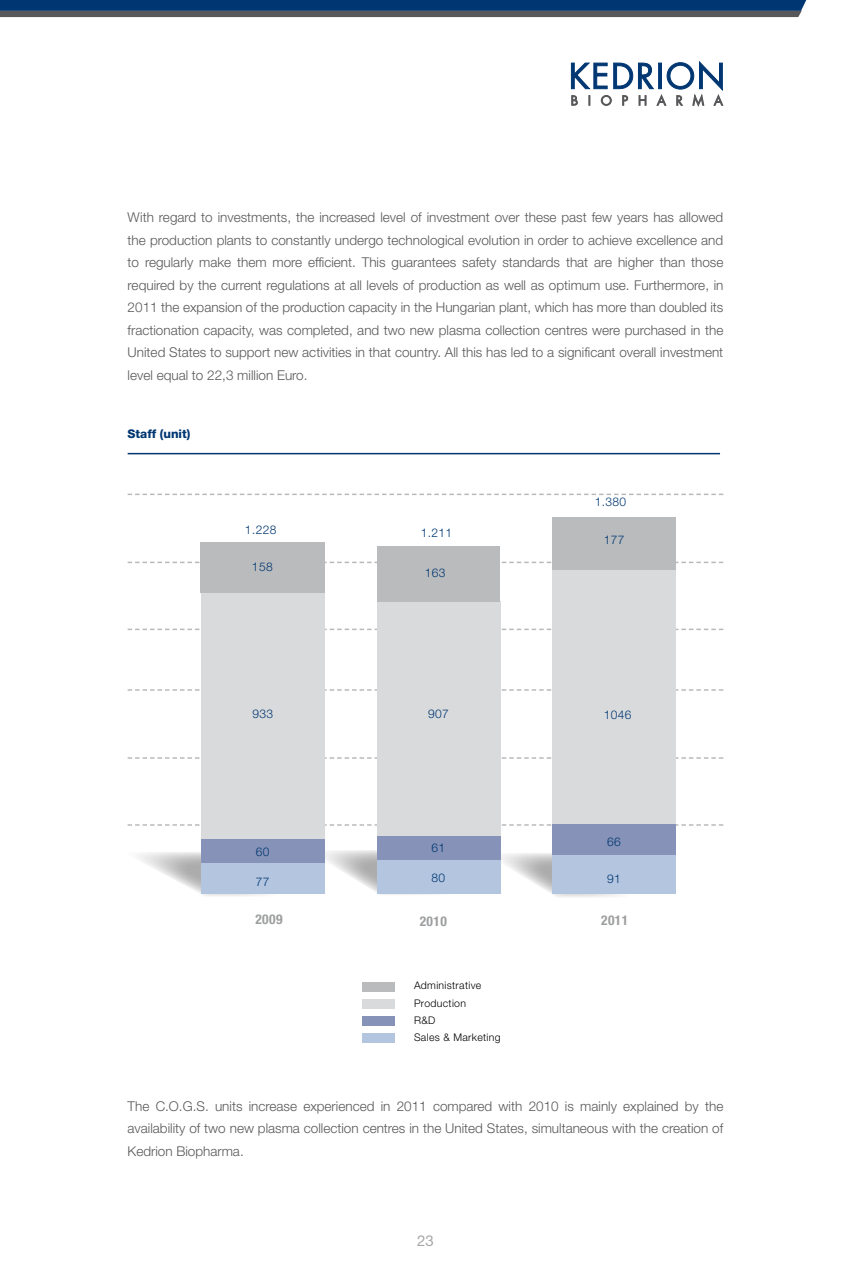
<style>
.page{position:relative;width:851px;height:1263px;background:#fff}
.page>*{position:absolute;margin:0;border:0;box-sizing:border-box;transform-origin:0 0}
.t1{font:15px "Helvetica Neue LT Std";color:#a7a8aa}
.t2{font:300 13.5px/22.5px "Helvetica Neue LT Std";color:#58585a;text-align:justify}
.t3{font:700 condensed 13.5px "Helvetica Neue LT Std";letter-spacing:.03em;color:#9c9e9f}
.t4{font:300 12px "Helvetica Neue LT Std";letter-spacing:.03em;color:#003772}
.t5{font:800 12px "Helvetica Neue LT Std";color:#003772}
.t6{font:300 10.5px/17.2px "Helvetica Neue LT Std";letter-spacing:.03em;color:#000}
</style>
<div class="page">
<svg style="left:571px;top:62px;width:152px;height:44px"></svg>
<svg style="left:128px;top:562px;width:595px;height:1px"></svg>
<svg style="left:483px;top:853px;width:149px;height:44px"></svg>
<svg style="left:306px;top:850px;width:149px;height:45px"></svg>
<svg style="left:139px;top:852px;width:141px;height:44px"></svg>
<svg style="left:128px;top:629px;width:595px;height:1px"></svg>
<svg style="left:128px;top:494px;width:595px;height:1px"></svg>
<svg style="left:128px;top:824px;width:595px;height:2px"></svg>
<svg style="left:128px;top:757px;width:595px;height:2px"></svg>
<svg style="left:128px;top:689px;width:595px;height:2px"></svg>
<div style="left:201px;top:839px;width:123px;height:24px;background:#8692b7"></div>
<div style="left:377px;top:602px;width:123px;height:235px;background:#d9dadb"></div>
<div style="left:201px;top:592px;width:123px;height:247px;background:#d9dadb"></div>
<div style="left:552px;top:570px;width:123px;height:255px;background:#d9dadb"></div>
<div style="left:552px;top:517px;width:123px;height:53px;background:#b9bbbc"></div>
<div style="left:552px;top:824px;width:123px;height:31px;background:#8692b7"></div>
<div style="left:552px;top:855px;width:123px;height:38px;background:#b3c5df"></div>
<div style="left:377px;top:860px;width:123px;height:33px;background:#b3c5df"></div>
<div style="left:201px;top:863px;width:123px;height:30px;background:#b3c5df"></div>
<div style="left:363px;top:982px;width:32px;height:9px;background:#b9bbbc"></div>
<div style="left:363px;top:999px;width:32px;height:9px;background:#d9dadb"></div>
<div style="left:363px;top:1016px;width:32px;height:9px;background:#8692b7"></div>
<div style="left:363px;top:1033px;width:32px;height:9px;background:#b3c5df"></div>
<hr style="left:128px;top:453px;width:592px;height:1px;background:#003772">
<div style="left:201px;top:542px;width:124px;height:50px;background:#b9bbbc"></div>
<div style="left:377px;top:546px;width:123px;height:56px;background:#b9bbbc"></div>
<div style="left:377px;top:837px;width:123px;height:23px;background:#8692b7"></div>
<svg style="left:0;top:0;width:806px;height:17px;background:#22446a"></svg>
<p class="t2" style="left:128px;top:206px;width:597px">With regard to investments, the increased level of investment over these past few years has allowed the production plants to constantly undergo technological evolution in order to achieve excellence and to regularly make them more efficient. This guarantees safety standards that are higher than those required by the current regulations at all levels of production as well as optimum use. Furthermore, in 2011 the expansion of the production capacity in the Hungarian plant, which has more than doubled its fractionation capacity, was completed, and two new plasma collection centres were purchased in the United States to support new activities in that country. All this has led to a significant overall investment level equal to 22,3 million Euro.</p>
<p class="t5" style="left:128px;top:427px;width:64px">Staff (unit)</p>
<p class="t4" style="left:245px;top:523px;width:33px">1.228</p>
<p class="t4" style="left:420px;top:525px;width:33px">1.211</p>
<p class="t4" style="left:252px;top:559px;width:22px">158</p>
<p class="t4" style="left:425px;top:566px;width:22px">163</p>
<p class="t4" style="left:594px;top:494px;width:33px">1.380</p>
<p class="t4" style="left:603px;top:533px;width:22px">177</p>
<p class="t4" style="left:252px;top:707px;width:22px">933</p>
<p class="t4" style="left:428px;top:707px;width:22px">907</p>
<p class="t4" style="left:603px;top:708px;width:29px">1046</p>
<p class="t4" style="left:256px;top:844px;width:15px">60</p>
<p class="t4" style="left:431px;top:840px;width:15px">61</p>
<p class="t4" style="left:607px;top:834px;width:15px">66</p>
<p class="t4" style="left:256px;top:874px;width:15px">77</p>
<p class="t4" style="left:431px;top:871px;width:15px">80</p>
<p class="t4" style="left:607px;top:871px;width:15px">91</p>
<p class="t3" style="left:255px;top:911px;width:29px">2009</p>
<p class="t3" style="left:419px;top:913px;width:29px">2010</p>
<p class="t3" style="left:601px;top:912px;width:29px">2011</p>
<p class="t6" style="left:414px;top:977px;width:88px">Administrative<br>Production<br>R&amp;D<br>Sales &amp; Marketing</p>
<p class="t2" style="left:128px;top:1094px;width:597px">The C.O.G.S. units increase experienced in 2011 compared with 2010 is mainly explained by the availability of two new plasma collection centres in the United States, simultaneous with the creation of Kedrion Biopharma.</p>
<p class="t1" style="left:417px;top:1232px;width:18px">23</p>
</div>
